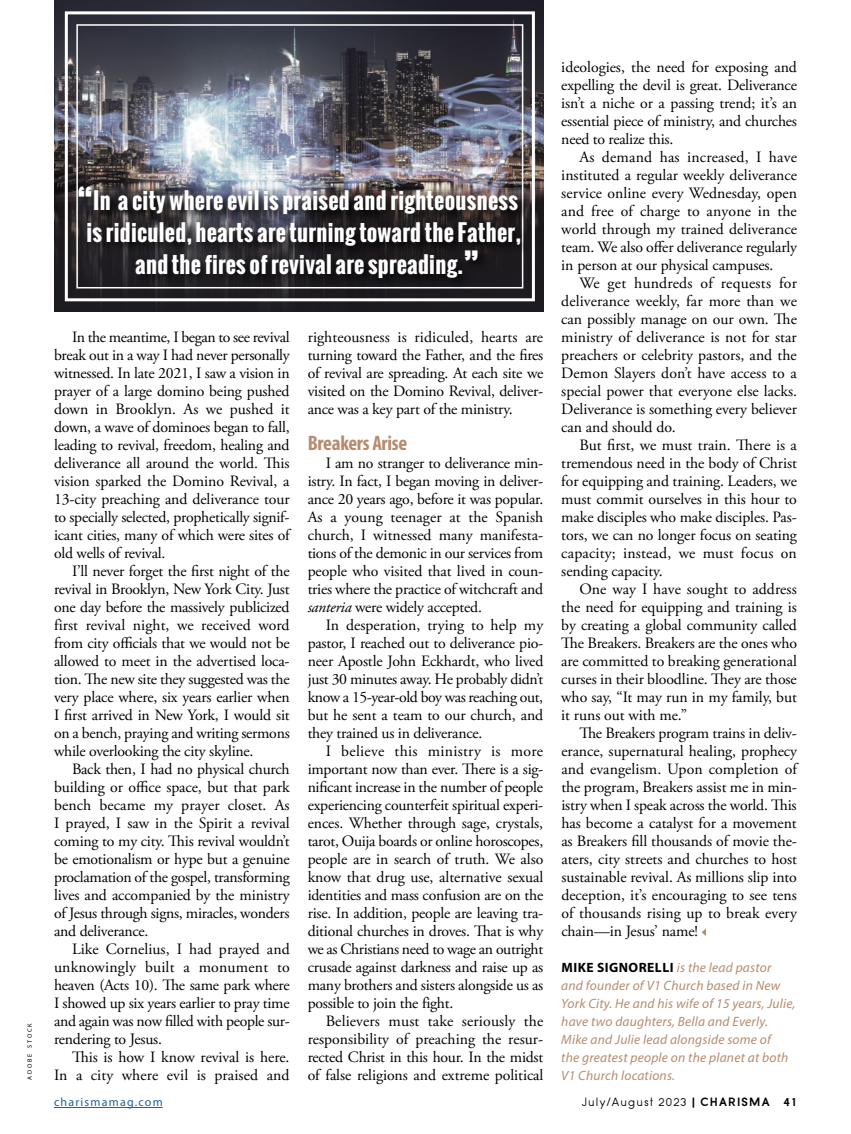
<style>
.page{position:relative;width:851px;height:1134px;background:#fff}
.page>*{position:absolute;margin:0;border:0;box-sizing:border-box;transform-origin:0 0}
.t1{font:700 22.5px "Oswald";letter-spacing:.015em;color:#fff}
.t2{font:700 condensed 21px "Myriad Pro";letter-spacing:-.015em;color:#b88b6e}
.t3{font:15.75px/18px "Adobe Garamond Pro";letter-spacing:-.015em;color:#000;text-align:justify}
.t4{font:italic 13.5px/18px "Myriad Pro";letter-spacing:.015em;color:#b88b6e}
.t5{font:12px "Sofia";letter-spacing:.1em;color:#000}
.t6{font:12px "Myriad Pro";letter-spacing:.1em;color:#215e9e}
.t7{font:6.3px "Myriad Pro";letter-spacing:.3em;color:#000}
.s1{font-size:37.5px}
.s2{font-style:italic}
.s3{font-weight:700;font-style:normal;color:#000}
.s4{font-weight:700}
</style>
<div class="page">
<svg style="left:701px;top:929px;width:5px;height:7px"></svg>
<img style="left:54px;top:0;width:489px;height:311px">
<div style="left:65px;top:11px;width:470px;height:290px;border:3px solid #fff"></div>
<div style="left:76px;top:184px;width:456px;height:106px;background:#000;opacity:.75"></div>
<hr style="left:54px;top:1107px;width:109px;height:1px;background:#215e9e">
<p class="t7" style="left:26px;top:1080px;width:58px;rotate:-90deg">ADOBE STOCK</p>
<h1 class="t1" style="left:77px;top:184px;width:443px"><span class="s1">“</span>In a city where evil is praised and righteousness</h1>
<h1 class="t1" style="left:86px;top:216px;width:436px">is ridiculed, hearts are turning toward the Father,</h1>
<h1 class="t1" style="left:135px;top:247px;width:346px">and the fires of revival are spreading.<span class="s1">”</span></h1>
<p class="t3" style="left:54px;top:329px;width:237px;text-indent:18px">In the meantime, I began to see revival break out in a way I had never personally witnessed. In late 2021, I saw a vision in prayer of a large domino being pushed down in Brooklyn. As we pushed it down, a wave of dominoes began to fall, leading to revival, freedom, healing and deliverance all around the world. This vision sparked the Domino Revival, a 13-city preaching and deliverance tour to specially selected, prophetically signif&shy;icant cities, many of which were sites of old wells of revival.</p>
<p class="t3" style="left:54px;top:563px;width:237px;text-indent:18px">I’ll never forget the first night of the revival in Brooklyn, New York City. Just one day before the massively publicized first revival night, we received word from city officials that we would not be allowed to meet in the advertised loca&shy;tion. The new site they suggested was the very place where, six years earlier when I first arrived in New York, I would sit on a bench, praying and writing sermons while overlooking the city skyline.</p>
<p class="t3" style="left:54px;top:761px;width:237px;text-indent:18px">Back then, I had no physical church building or office space, but that park bench became my prayer closet. As I prayed, I saw in the Spirit a revival coming to my city. This revival wouldn’t be emotionalism or hype but a genuine proclamation of the gospel, transforming lives and accompanied by the ministry of Jesus through signs, miracles, wonders and deliverance.</p>
<p class="t3" style="left:54px;top:941px;width:237px;text-indent:18px">Like Cornelius, I had prayed and unknowingly built a monument to heaven (Acts 10). The same park where I showed up six years earlier to pray time and again was now filled with people sur&shy;rendering to Jesus.</p>
<p class="t3" style="left:54px;top:1049px;width:237px;text-align:right">This is how I know revival is here.<br>In a city where evil is praised and</p>
<p class="t3" style="left:307px;top:329px;width:237px">righteousness is ridiculed, hearts are turning toward the Father, and the fires of revival are spreading. At each site we visited on the Domino Revival, deliver&shy;ance was a key part of the ministry.</p>
<h2 class="t2" style="left:308px;top:430px;width:101px">Breakers Arise</h2>
<p class="t3" style="left:307px;top:455px;width:237px;text-indent:18px">I am no stranger to deliverance min&shy;istry. In fact, I began moving in deliver&shy;ance 20 years ago, before it was popular.<br>As a young teenager at the Spanish church, I witnessed many manifesta&shy;tions of the demonic in our services from people who visited that lived in coun&shy;tries where the practice of witchcraft and <span class="s2">santeria</span> were widely accepted.</p>
<p class="t3" style="left:307px;top:617px;width:237px;text-indent:18px">In desperation, trying to help my pastor, I reached out to deliverance pio&shy;neer Apostle John Eckhardt, who lived just 30 minutes away. He probably didn’t know a 15-year-old boy was reaching out, but he sent a team to our church, and they trained us in deliverance.</p>
<p class="t3" style="left:307px;top:743px;width:237px;text-indent:18px">I believe this ministry is more important now than ever. There is a sig&shy;nificant increase in the number of people experiencing counterfeit spiritual experi&shy;ences. Whether through sage, crystals, tarot, Ouija boards or online horoscopes, people are in search of truth. We also know that drug use, alternative sexual identities and mass confusion are on the rise. In addition, people are leaving tra&shy;ditional churches in droves. That is why we as Christians need to wage an outright crusade against darkness and raise up as many brothers and sisters alongside us as possible to join the fight.</p>
<p class="t3" style="left:307px;top:1013px;width:237px;text-indent:18px">Believers must take seriously the responsibility of preaching the resur&shy;rected Christ in this hour. In the midst of false religions and extreme political</p>
<p class="t3" style="left:561px;top:59px;width:237px">ideologies, the need for exposing and expelling the devil is great. Deliverance isn’t a niche or a passing trend; it’s an essential piece of ministry, and churches need to realize this.</p>
<p class="t3" style="left:561px;top:149px;width:237px;text-indent:18px">As demand has increased, I have instituted a regular weekly deliverance service online every Wednesday, open and free of charge to anyone in the world through my trained deliverance team. We also offer deliverance regularly in person at our physical campuses.</p>
<p class="t3" style="left:561px;top:275px;width:237px;text-indent:18px">We get hundreds of requests for deliverance weekly, far more than we can possibly manage on our own. The ministry of deliverance is not for star preachers or celebrity pastors, and the Demon Slayers don’t have access to a special power that everyone else lacks.<br>Deliverance is something every believer can and should do.</p>
<p class="t3" style="left:561px;top:437px;width:237px;text-indent:18px">But first, we must train. There is a tremendous need in the body of Christ for equipping and training. Leaders, we must commit ourselves in this hour to make disciples who make disciples. Pas&shy;tors, we can no longer focus on seating capacity; instead, we must focus on sending capacity.</p>
<p class="t3" style="left:561px;top:581px;width:237px;text-indent:18px">One way I have sought to address the need for equipping and training is by creating a global community called The Breakers. Breakers are the ones who are committed to breaking generational curses in their bloodline. They are those who say, “It may run in my family, but it runs out with me.”</p>
<p class="t3" style="left:561px;top:725px;width:237px;text-indent:18px">The Breakers program trains in deliv&shy;erance, supernatural healing, prophecy and evangelism. Upon completion of the program, Breakers assist me in min&shy;istry when I speak across the world. This has become a catalyst for a movement as Breakers fill thousands of movie the&shy;aters, city streets and churches to host sustainable revival. As millions slip into deception, it’s encouraging to see tens of thousands rising up to break every chain—in Jesus’ name!</p>
<p class="t4" style="left:561px;top:958px;width:236px"><span class="s3">MIKE SIGNORELLI</span> is the lead pastor and founder of V1 Church based in New York City. He and his wife of 15 years, Julie, have two daughters, Bella and Everly.<br>Mike and Julie lead alongside some of<br>the greatest people on the planet at both V1 Church locations.</p>
<p class="t6" style="left:54px;top:1095px;width:110px">charismamag.com</p>
<p class="t5" style="left:582px;top:1096px;width:216px">July/August 2023 <span class="s4">| CHARISMA 41</span></p>
</div>
